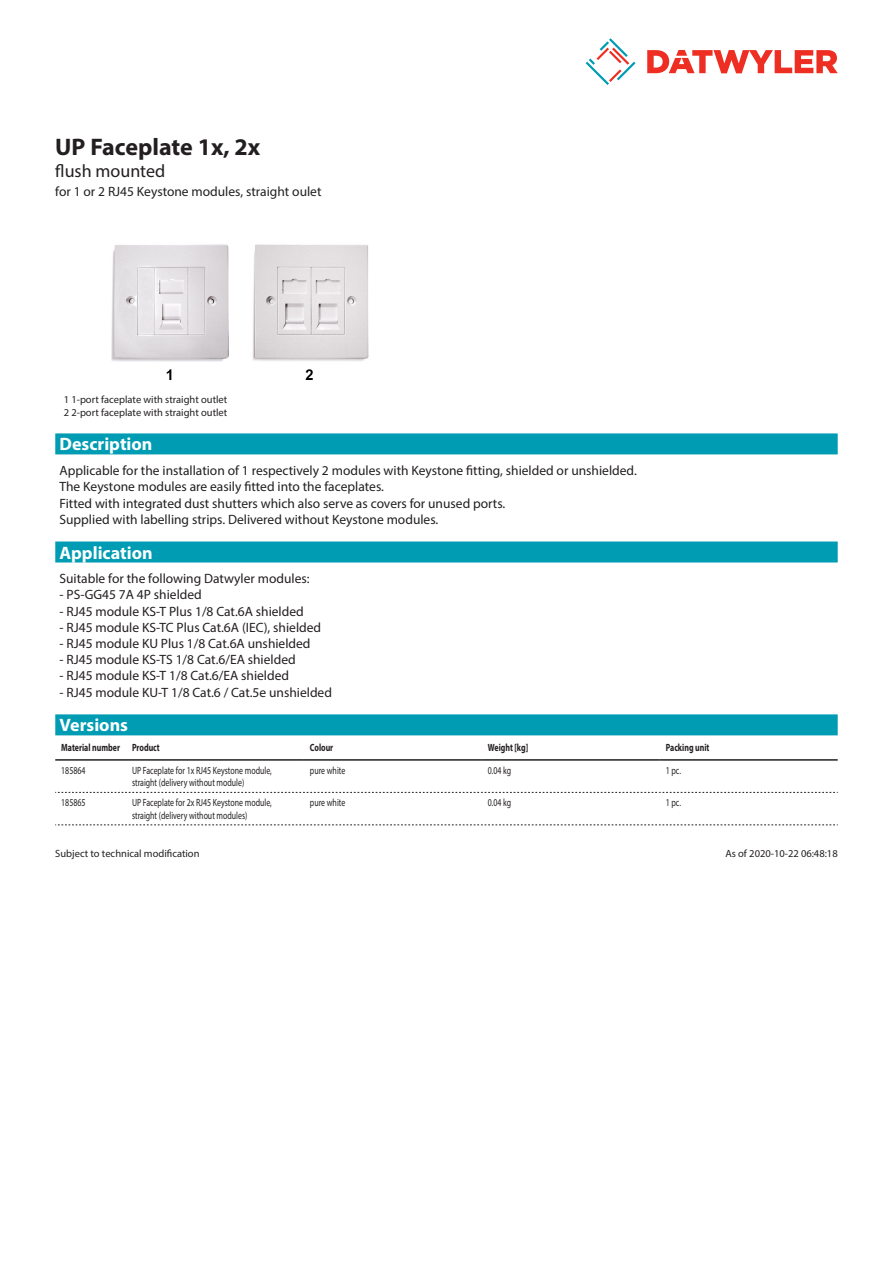
<style>
.page{position:relative;width:893px;height:1263px;background:#fff}
.page>*{position:absolute;margin:0;border:0;box-sizing:border-box;transform-origin:0 0}
.Product_Head{font:700 24px "Myriad Pro";color:#231f20}
.Standard_Head_Proper{font:700 18px "Myriad Pro";color:#fff}
.SubHead{font:18px "Myriad Pro";color:#231f20}
.Standard_text{font:13.5px/16.2px "Myriad Pro";color:#231f20}
.myriadlight{font:10.5px/12.6px "Myriad Pro";color:#231f20;scale:.75 1}
.imagetext{font:10.5px/12.6px "Myriad Pro";color:#231f20}
.Footnote{font:10.5px "Myriad Pro";color:#231f20}
.myriadbold{font:700 10.5px "Myriad Pro";color:#231f20;scale:.75 1}
</style>
<div class="page">
<svg style="left:586px;top:38px;width:49px;height:47px"></svg>
<svg style="left:647px;top:50px;width:191px;height:23px"></svg>
<img style="left:111px;top:244px;width:258px;height:136px">
<div style="left:55px;top:714px;width:783px;height:21px;background:#009cb3"></div>
<hr style="left:55px;top:759px;width:71px;height:2px;background:#231f20">
<hr style="left:126px;top:759px;width:178px;height:2px;background:#231f20">
<hr style="left:304px;top:759px;width:178px;height:2px;background:#231f20">
<hr style="left:482px;top:759px;width:178px;height:2px;background:#231f20">
<hr style="left:660px;top:759px;width:178px;height:2px;background:#231f20">
<svg style="left:55px;top:792px;width:783px;height:1px"></svg>
<svg style="left:55px;top:825px;width:783px;height:1px"></svg>
<div style="left:55px;top:433px;width:783px;height:21px;background:#009cb3"></div>
<div style="left:55px;top:541px;width:783px;height:21px;background:#009cb3"></div>
<p class="Product_Head" style="left:55px;top:131px;width:207px">UP Faceplate 1x, 2x</p>
<p class="SubHead" style="left:55px;top:160px;width:112px">flush mounted</p>
<p class="Standard_text" style="left:55px;top:183px;width:268px">for 1 or 2 RJ45 Keystone modules, straight oulet</p>
<p class="imagetext" style="left:64px;top:393px;width:165px">1 1-port faceplate with straight outlet<br>2 2-port faceplate with straight outlet</p>
<p class="Standard_Head_Proper" style="left:60px;top:433px;width:94px">Description</p>
<p class="Standard_text" style="left:60px;top:462px;width:579px">Applicable for the installation of 1 respectively 2 modules with Keystone fitting, shielded or unshielded.<br>The Keystone modules are easily fitted into the faceplates.<br>Fitted with integrated dust shutters which also serve as covers for unused ports.<br>Supplied with labelling strips. Delivered without Keystone modules.</p>
<p class="Standard_Head_Proper" style="left:60px;top:541px;width:95px">Application</p>
<p class="Standard_text" style="left:60px;top:570px;width:252px">Suitable for the following Datwyler modules:</p>
<p class="Standard_text" style="left:60px;top:587px;width:144px">- PS-GG45 7A 4P shielded</p>
<p class="Standard_text" style="left:60px;top:603px;width:246px">- RJ45 module KS-T Plus 1/8 Cat.6A shielded</p>
<p class="Standard_text" style="left:60px;top:619px;width:263px">- RJ45 module KS-TC Plus Cat.6A (IEC), shielded</p>
<p class="Standard_text" style="left:60px;top:635px;width:253px">- RJ45 module KU Plus 1/8 Cat.6A unshielded</p>
<p class="Standard_text" style="left:60px;top:651px;width:238px">- RJ45 module KS-TS 1/8 Cat.6/EA shielded</p>
<p class="Standard_text" style="left:60px;top:668px;width:231px">- RJ45 module KS-T 1/8 Cat.6/EA shielded</p>
<p class="Standard_text" style="left:60px;top:684px;width:274px">- RJ45 module KU-T 1/8 Cat.6 / Cat.5e unshielded</p>
<p class="Standard_Head_Proper" style="left:60px;top:714px;width:70px">Versions</p>
<p class="myriadbold" style="left:61px;top:741px;width:80px">Material number</p>
<p class="myriadbold" style="left:132px;top:741px;width:39px">Product</p>
<p class="myriadbold" style="left:310px;top:741px;width:33px">Colour</p>
<p class="myriadbold" style="left:488px;top:741px;width:55px">Weight [kg]</p>
<p class="myriadbold" style="left:666px;top:741px;width:60px">Packing unit</p>
<p class="myriadlight" style="left:61px;top:764px;width:34px">185864</p>
<p class="myriadlight" style="left:132px;top:764px;width:188px">UP Faceplate for 1x RJ45 Keystone module, straight (delivery without module)</p>
<p class="myriadlight" style="left:310px;top:764px;width:49px">pure white</p>
<p class="myriadlight" style="left:488px;top:764px;width:33px">0.04 kg</p>
<p class="myriadlight" style="left:666px;top:764px;width:22px">1 pc.</p>
<p class="myriadlight" style="left:61px;top:796px;width:34px">185865</p>
<p class="myriadlight" style="left:132px;top:796px;width:188px">UP Faceplate for 2x RJ45 Keystone module, straight (delivery without modules)</p>
<p class="myriadlight" style="left:310px;top:796px;width:49px">pure white</p>
<p class="myriadlight" style="left:488px;top:796px;width:33px">0.04 kg</p>
<p class="myriadlight" style="left:666px;top:796px;width:22px">1 pc.</p>
<p class="Footnote" style="left:55px;top:847px;width:146px">Subject to technical modification</p>
<p class="Footnote" style="left:725px;top:847px;width:114px">As of 2020-10-22 06:48:18</p>
</div>
